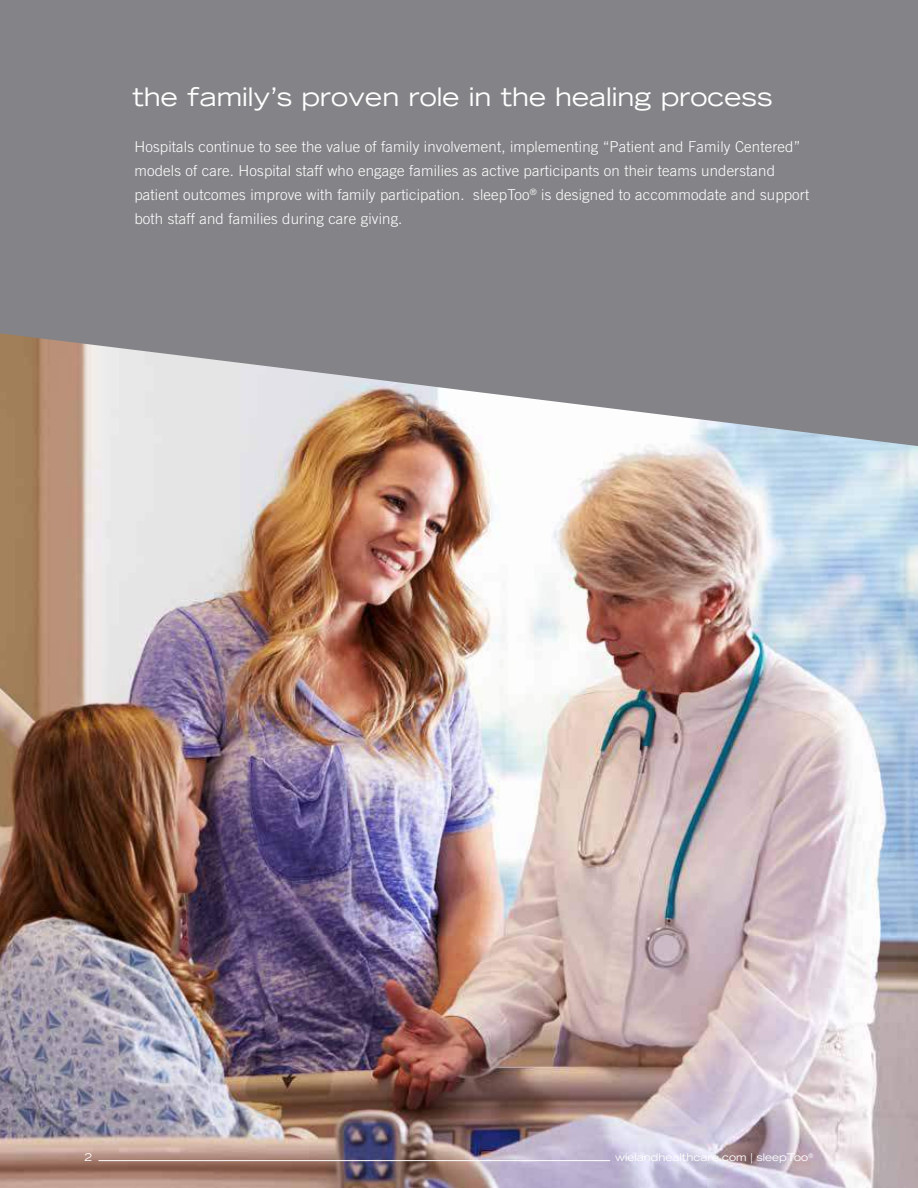
<style>
.page{position:relative;width:918px;height:1188px;background:#fff}
.page>*{position:absolute;margin:0;border:0;box-sizing:border-box;transform-origin:0 0}
.t1{font:expanded 25.5px "Trade Gothic LT Std";color:#fff}
.t2{font:300 15px/24px "Trade Gothic LT Std";letter-spacing:.01em;color:#fff}
.t3{font:expanded 10.5px "Trade Gothic LT Std";color:#fff}
</style>
<div class="page">
<img style="left:0;top:446px;width:918px;height:742px">
<svg style="left:0;top:0;width:918px;height:446px;background:#8e8c8e"></svg>
<hr style="left:98px;top:1160px;width:512px;height:1px;background:#fff">
<h1 class="t1" style="left:132px;top:87px;width:642px">the family’s proven role in the healing process</h1>
<p class="t2" style="left:134px;top:136px;width:676px">Hospitals continue to see the value of family involvement, implementing “Patient and Family Centered” models of care. Hospital staff who engage families as active participants on their teams understand patient outcomes improve with family participation. sleepToo<sup>®</sup> is designed to accommodate and support both staff and families during care giving.</p>
<p class="t3" style="left:85px;top:1153px;width:9px">2</p>
<p class="t3" style="left:615px;top:1153px;width:199px">wielandhealthcare.com | sleepToo<sup>®</sup></p>
</div>
